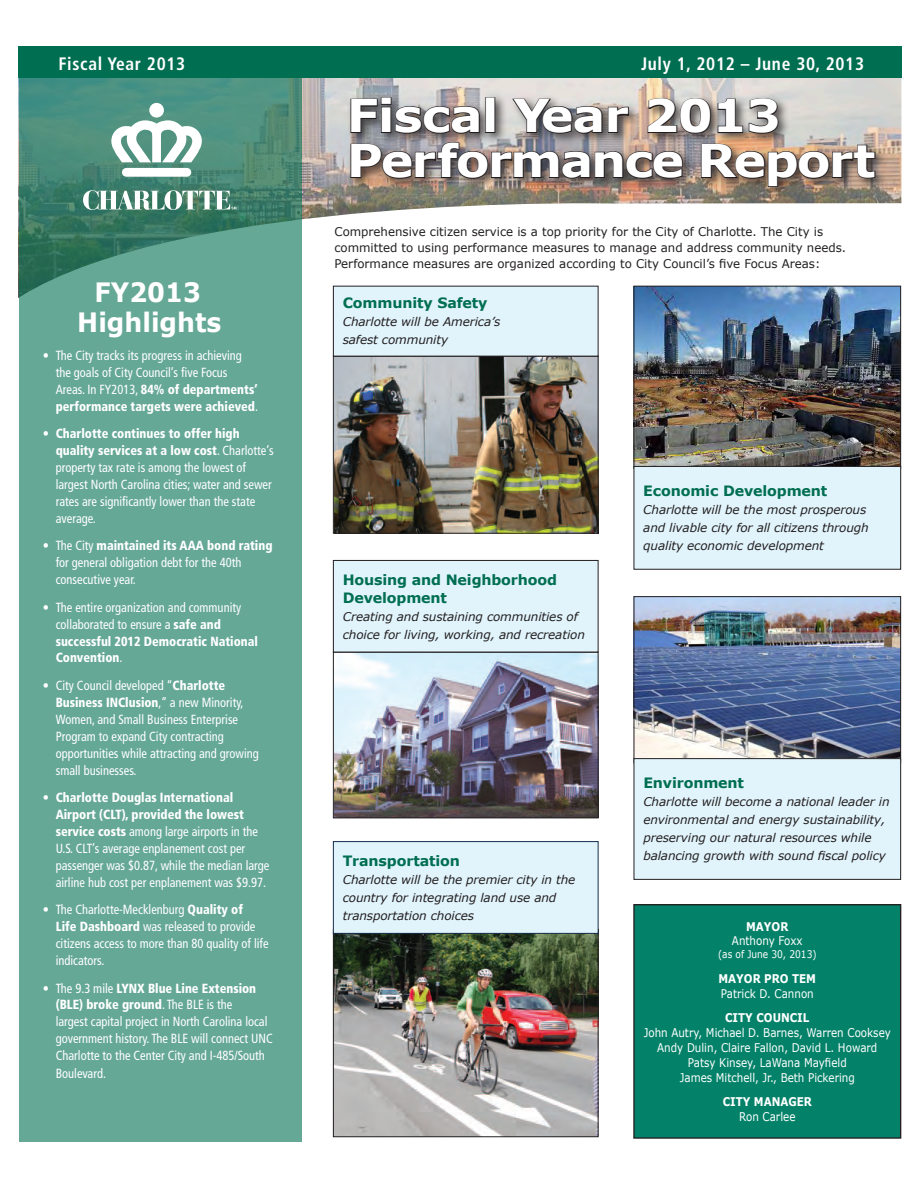
<style>
.page{position:relative;width:918px;height:1188px;background:#fff}
.page>*{position:absolute;margin:0;border:0;box-sizing:border-box;transform-origin:0 0}
.t1{font:700 45px/45px "Verdana";letter-spacing:-.04em;color:#fff;scale:1.09 1}
.t2{font:700 26.7px/30.6px "Verdana";color:#fff;text-align:center;scale:.94 1}
.t3{font:700 condensed 18px "Frutiger";letter-spacing:.04em;color:#fff}
.t4{font:700 14.25px/18px "Verdana";letter-spacing:-.01em;color:#006e51}
.t5{font:condensed 13.2px/16.8px "Frutiger";color:#fff;scale:.94 1}
.t6{font:italic 12px/18px "Verdana";letter-spacing:-.01em;color:#231f20}
.t7{font:12px/15.8px "Verdana";color:#231f20}
.t8{font:12px/15px "Verdana";color:#fff;text-align:center;scale:.86 1}
.t9{font:700 12px/15px "Verdana";color:#fff;text-align:center;scale:.86 1}
.t10{font:10.5px "Verdana";color:#fff;scale:.86 1}
.s1{font-weight:900}
.s2{font-weight:700}
.s3{font-weight:400}
</style>
<div class="page">
<img style="left:18px;top:78px;width:883px;height:220px">
<div style="left:18px;top:46px;width:883px;height:32px;background:#006e51"></div>
<div style="left:347px;top:94px;width:541px;height:105px;background:#231f20;opacity:.75"></div>
<svg style="left:350px;top:96px;width:130px;height:39px;background:#726e6f"></svg>
<div style="left:485px;top:97px;width:10px;height:36px;border:2px solid #231f20"></div>
<svg style="left:511px;top:97px;width:119px;height:37px;background:#827d7c"></svg>
<svg style="left:647px;top:97px;width:133px;height:38px;background:#837c78"></svg>
<img style="left:350px;top:141px;width:334px;height:39px">
<img style="left:700px;top:143px;width:176px;height:45px">
<svg style="left:19px;top:78px;width:283px;height:1064px;background:#61a391"></svg>
<svg style="left:111px;top:120px;width:91px;height:42px"></svg>
<div style="left:149px;top:103px;width:15px;height:15px;background:#fff;border-radius:50%"></div>
<div style="left:122px;top:168px;width:69px;height:9px;background:#fff;border-radius:4px"></div>
<svg style="left:83px;top:190px;width:153px;height:20px"></svg>
<img style="left:636px;top:288px;width:263px;height:178px">
<div style="left:634px;top:286px;width:267px;height:183px;border:1px solid #231f20"></div>
<div style="left:634px;top:466px;width:267px;height:103px;background:#e1f4fc"></div>
<div style="left:634px;top:466px;width:267px;height:104px;border:1px solid #231f20"></div>
<img style="left:636px;top:598px;width:263px;height:160px">
<div style="left:634px;top:596px;width:267px;height:167px;border:1px solid #231f20"></div>
<div style="left:634px;top:759px;width:267px;height:120px;background:#e1f4fc"></div>
<div style="left:634px;top:758px;width:267px;height:122px;border:1px solid #231f20"></div>
<div style="left:634px;top:905px;width:267px;height:233px;background:#048269"></div>
<div style="left:633px;top:904px;width:268px;height:235px;border:1px solid #231f20"></div>
<img style="left:335px;top:654px;width:261px;height:162px">
<div style="left:333px;top:652px;width:265px;height:166px;border:1px solid #231f20"></div>
<img style="left:335px;top:358px;width:261px;height:174px">
<div style="left:333px;top:356px;width:265px;height:178px;border:1px solid #231f20"></div>
<div style="left:333px;top:560px;width:265px;height:92px;background:#e1f4fc"></div>
<div style="left:333px;top:560px;width:265px;height:92px;border:1px solid #231f20"></div>
<img style="left:335px;top:934px;width:261px;height:201px">
<div style="left:333px;top:929px;width:265px;height:208px;border:1px solid #231f20"></div>
<div style="left:333px;top:842px;width:265px;height:91px;background:#e1f4fc"></div>
<div style="left:333px;top:841px;width:265px;height:93px;border:1px solid #172e4e"></div>
<div style="left:333px;top:286px;width:265px;height:70px;background:#e1f4fc"></div>
<p class="t3" style="left:58px;top:53px;width:128px">Fiscal Year 2013</p>
<p class="t3" style="left:641px;top:53px;width:224px">July 1, 2012 – June 30, 2013</p>
<p class="t1" style="left:347px;top:92px;width:487px">Fiscal Year 2013<br>Performance Report</p>
<p class="t2" style="left:77px;top:276px;width:155px">FY2013<br>Highlights</p>
<p class="t5" style="left:56px;top:347px;width:217px;text-indent:-13px">• The City tracks its progress in achieving the goals of City Council’s five Focus Areas. In FY2013, <span class="s1">84% of departments’ performance targets were achieved</span>.</p>
<p class="t5" style="left:56px;top:425px;width:233px;text-indent:-13px">• <span class="s1">Charlotte continues to offer high quality services at a low cost</span>. Charlotte’s property tax rate is among the lowest of largest North Carolina cities; water and sewer rates are significantly lower than the state average.</p>
<p class="t5" style="left:56px;top:538px;width:232px;text-indent:-13px">• The City <span class="s1">maintained its AAA bond rating </span>for general obligation debt for the 40th consecutive year.</p>
<p class="t5" style="left:56px;top:599px;width:217px;text-indent:-13px">• The entire organization and community collaborated to ensure a <span class="s1">safe and successful 2012 Democratic National<br>Convention</span>.</p>
<p class="t5" style="left:56px;top:677px;width:218px;text-indent:-13px">• City Council developed “<span class="s1">Charlotte Business INClusion</span>,” a new Minority, Women, and Small Business Enterprise Program to expand City contracting opportunities while attracting and growing small businesses.</p>
<p class="t5" style="left:56px;top:789px;width:229px;text-indent:-13px">• <span class="s1">Charlotte Douglas International Airport (CLT), provided the lowest service costs</span> among large airports in the U.S. CLT’s average enplanement cost per passenger was $0.87, while the median large airline hub cost per enplanement was $9.97.</p>
<p class="t5" style="left:56px;top:901px;width:228px;text-indent:-13px">• The Charlotte-Mecklenburg <span class="s1">Quality of<br>Life Dashboard</span> was released to provide citizens access to more than 80 quality of life indicators.</p>
<p class="t5" style="left:56px;top:980px;width:232px;text-indent:-13px">• The 9.3 mile <span class="s1">LYNX Blue Line Extension (BLE) broke ground</span>. The BLE is the<br>largest capital project in North Carolina local government history. The BLE will connect UNC Charlotte to the Center City and I-485/South Boulevard.</p>
<p class="t7" style="left:334px;top:223px;width:513px">Comprehensive citizen service is a top priority for the City of Charlotte. The City is committed to using performance measures to manage and address community needs.<br>Performance measures are organized according to City Council’s five Focus Areas:</p>
<p class="t4" style="left:343px;top:294px;width:146px">Community Safety</p>
<p class="t6" style="left:343px;top:312px;width:159px">Charlotte will be America’s safest community</p>
<p class="t4" style="left:343px;top:570px;width:216px">Housing and Neighborhood<br>Development</p>
<p class="t6" style="left:343px;top:607px;width:244px">Creating and sustaining communities of choice for living, working, and recreation</p>
<p class="t4" style="left:343px;top:851px;width:119px">Transportation</p>
<p class="t6" style="left:343px;top:870px;width:234px">Charlotte will be the premier city in the country for integrating land use and transportation choices</p>
<p class="t4" style="left:643px;top:482px;width:186px">Economic Development</p>
<p class="t6" style="left:643px;top:501px;width:227px">Charlotte will be the most prosperous and livable city for all citizens through quality economic development</p>
<p class="t4" style="left:643px;top:774px;width:102px">Environment</p>
<p class="t6" style="left:643px;top:793px;width:248px">Charlotte will become a national leader in environmental and energy sustainability, preserving our natural resources while balancing growth with sound fiscal policy</p>
<p class="t8" style="left:732px;top:920px;width:84px;line-height:13.5px"><span class="s2">MAYOR<br></span>Anthony Foxx</p>
<p class="t10" style="left:718px;top:948px;width:116px">(as of June 30, 2013)</p>
<p class="t8" style="left:719px;top:971px;width:115px;text-align:left"><span class="s2">MAYOR PRO TEM<br></span>Patrick D. Cannon</p>
<p class="t8" style="left:644px;top:1010px;width:289px"><span class="s2">CITY COUNCIL<br></span>John Autry, Michael D. Barnes, Warren Cooksey Andy Dulin, Claire Fallon, David L. Howard Patsy Kinsey, LaWana Mayfield<br>James Mitchell, Jr., Beth Pickering</p>
<p class="t9" style="left:723px;top:1093px;width:105px">CITY MANAGER<br><span class="s3">Ron Carlee</span></p>
</div>
